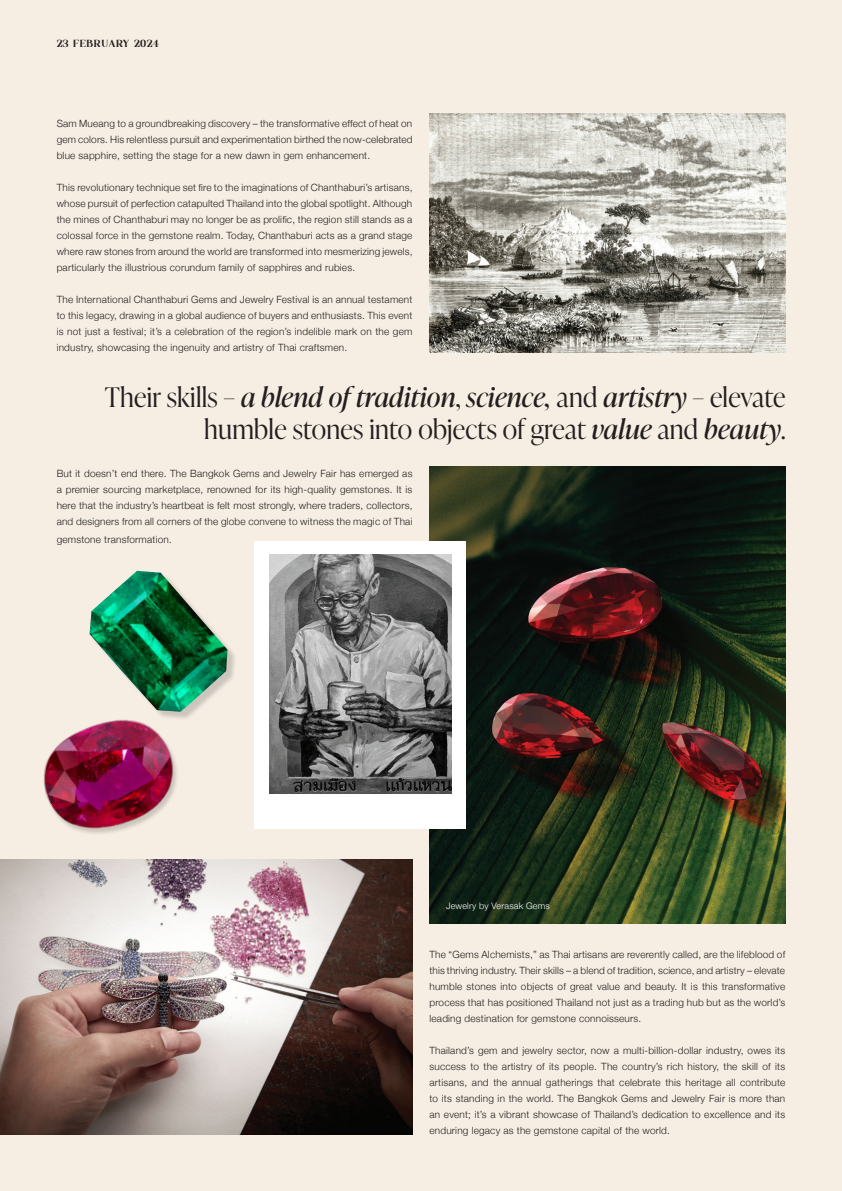
<style>
.page{position:relative;width:842px;height:1191px;background:#f6eee2}
.page>*{position:absolute;margin:0;border:0;box-sizing:border-box;transform-origin:0 0}
.Title_-_centered{font:300 27px/32.3px "Ivy Presto Display";letter-spacing:.01em;color:#231f20;text-align:right}
.t1{font:300 10px/16px "Helvetica Neue";letter-spacing:.02em;color:#231f20;text-align:justify}
.t2{font:300 9px "Helvetica Neue";letter-spacing:.02em;color:#fff}
.t3{font:9px "Agne";letter-spacing:.05em;color:#231f20}
.s1{font-weight:400;font-style:italic}
</style>
<div class="page">
<img style="left:0;top:859px;width:412px;height:275px">
<img style="left:429px;top:113px;width:356px;height:240px">
<img style="left:429px;top:466px;width:356px;height:457px">
<img style="left:0;top:721px;width:235px;height:184px">
<div style="left:254px;top:541px;width:212px;height:287px;background:#fff"></div>
<img style="left:269px;top:554px;width:183px;height:239px">
<div style="left:91px;top:572px;width:146px;height:149px;background:#231f20;opacity:.2"></div>
<img style="left:90px;top:571px;width:138px;height:140px">
<p class="t3" style="left:57px;top:37px;width:103px">23 FEBRUARY 2024</p>
<p class="t1" style="left:57px;top:115px;width:357px">Sam Mueang to a groundbreaking discovery – the transformative effect of heat on gem colors. His relentless pursuit and experimentation birthed the now-celebrated blue sapphire, setting the stage for a new dawn in gem enhancement.</p>
<p class="t1" style="left:57px;top:179px;width:357px">This revolutionary technique set fire to the imaginations of Chanthaburi’s artisans, whose pursuit of perfection catapulted Thailand into the global spotlight. Although the mines of Chanthaburi may no longer be as prolific, the region still stands as a colossal force in the gemstone realm. Today, Chanthaburi acts as a grand stage where raw stones from around the world are transformed into mesmerizing jewels, particularly the illustrious corundum family of sapphires and rubies.</p>
<p class="t1" style="left:57px;top:291px;width:357px">The International Chanthaburi Gems and Jewelry Festival is an annual testament to this legacy, drawing in a global audience of buyers and enthusiasts. This event is not just a festival; it’s a celebration of the region’s indelible mark on the gem industry, showcasing the ingenuity and artistry of Thai craftsmen.</p>
<p class="Title_-_centered" style="left:105px;top:380px;width:682px">Their skills – <span class="s1">a blend of tradition</span>, <span class="s1">science,</span> and <span class="s1">artistry</span> – elevate humble stones into objects of great <span class="s1">value</span> and <span class="s1">beauty</span>.</p>
<p class="t1" style="left:57px;top:465px;width:357px">But it doesn’t end there. The Bangkok Gems and Jewelry Fair has emerged as a premier sourcing marketplace, renowned for its high-quality gemstones. It is here that the industry’s heartbeat is felt most strongly, where traders, collectors, and designers from all corners of the globe convene to witness the magic of Thai</p>
<p class="t1" style="left:57px;top:530px;width:117px">gemstone transformation.</p>
<p class="t2" style="left:446px;top:899px;width:105px">Jewelry by Verasak Gems</p>
<p class="t1" style="left:429px;top:945px;width:357px">The “Gems Alchemists,” as Thai artisans are reverently called, are the lifeblood of this thriving industry. Their skills – a blend of tradition, science, and artistry – elevate humble stones into objects of great value and beauty. It is this transformative process that has positioned Thailand not just as a trading hub but as the world’s leading destination for gemstone connoisseurs.</p>
<p class="t1" style="left:429px;top:1041px;width:357px">Thailand’s gem and jewelry sector, now a multi-billion-dollar industry, owes its success to the artistry of its people. The country’s rich history, the skill of its artisans, and the annual gatherings that celebrate this heritage all contribute to its standing in the world. The Bangkok Gems and Jewelry Fair is more than an event; it’s a vibrant showcase of Thailand’s dedication to excellence and its enduring legacy as the gemstone capital of the world.</p>
</div>
